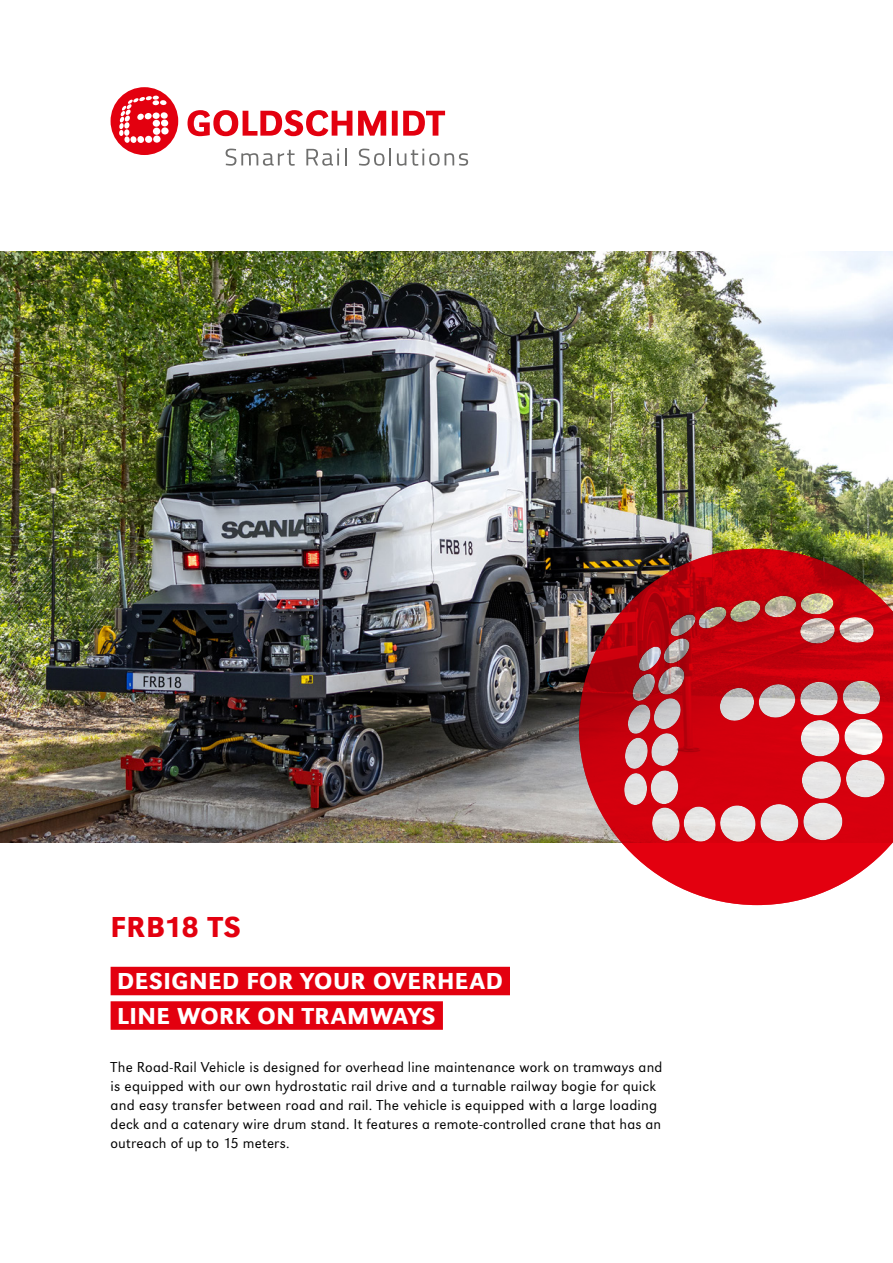
<style>
.page{position:relative;width:893px;height:1263px;background:#fff}
.page>*{position:absolute;margin:0;border:0;box-sizing:border-box;transform-origin:0 0}
.t1{font:500 30px "URW Grotesk";letter-spacing:.015em;color:#e3000f}
.t2{font:500 24px/34.5px "URW Grotesk";letter-spacing:.02em;color:#fff}
.t3{font:300 15px/19.2px "URW Grotesk";letter-spacing:.015em;color:#000}
</style>
<div class="page">
<img style="left:0;top:252px;width:893px;height:590px">
<svg style="left:579px;top:549px;width:314px;height:356px;background:#c7444a"></svg>
<svg style="left:111px;top:87px;width:67px;height:68px"></svg>
<svg style="left:187px;top:110px;width:258px;height:26px"></svg>
<svg style="left:226px;top:149px;width:69px;height:17px"></svg>
<svg style="left:306px;top:149px;width:33px;height:17px"></svg>
<svg style="left:345px;top:148px;width:1px;height:17px"></svg>
<svg style="left:359px;top:149px;width:25px;height:17px"></svg>
<svg style="left:390px;top:148px;width:1px;height:17px"></svg>
<svg style="left:397px;top:149px;width:71px;height:17px"></svg>
<div style="left:111px;top:967px;width:399px;height:28px;background:#e3000f"></div>
<div style="left:111px;top:1001px;width:332px;height:29px;background:#e3000f"></div>
<h1 class="t1" style="left:111px;top:909px;width:132px">FRB18 TS</h1>
<h2 class="t2" style="left:117px;top:964px;width:387px">DESIGNED FOR YOUR OVERHEAD<br>LINE WORK ON TRAMWAYS</h2>
<p class="t3" style="left:111px;top:1057px;width:553px">The Road-Rail Vehicle is designed for overhead line maintenance work on tramways and is equipped with our own hydrostatic rail drive and a turnable railway bogie for quick and easy transfer between road and rail. The vehicle is equipped with a large loading deck and a catenary wire drum stand. It features a remote-controlled crane that has an outreach of up to 15 meters.</p>
</div>
